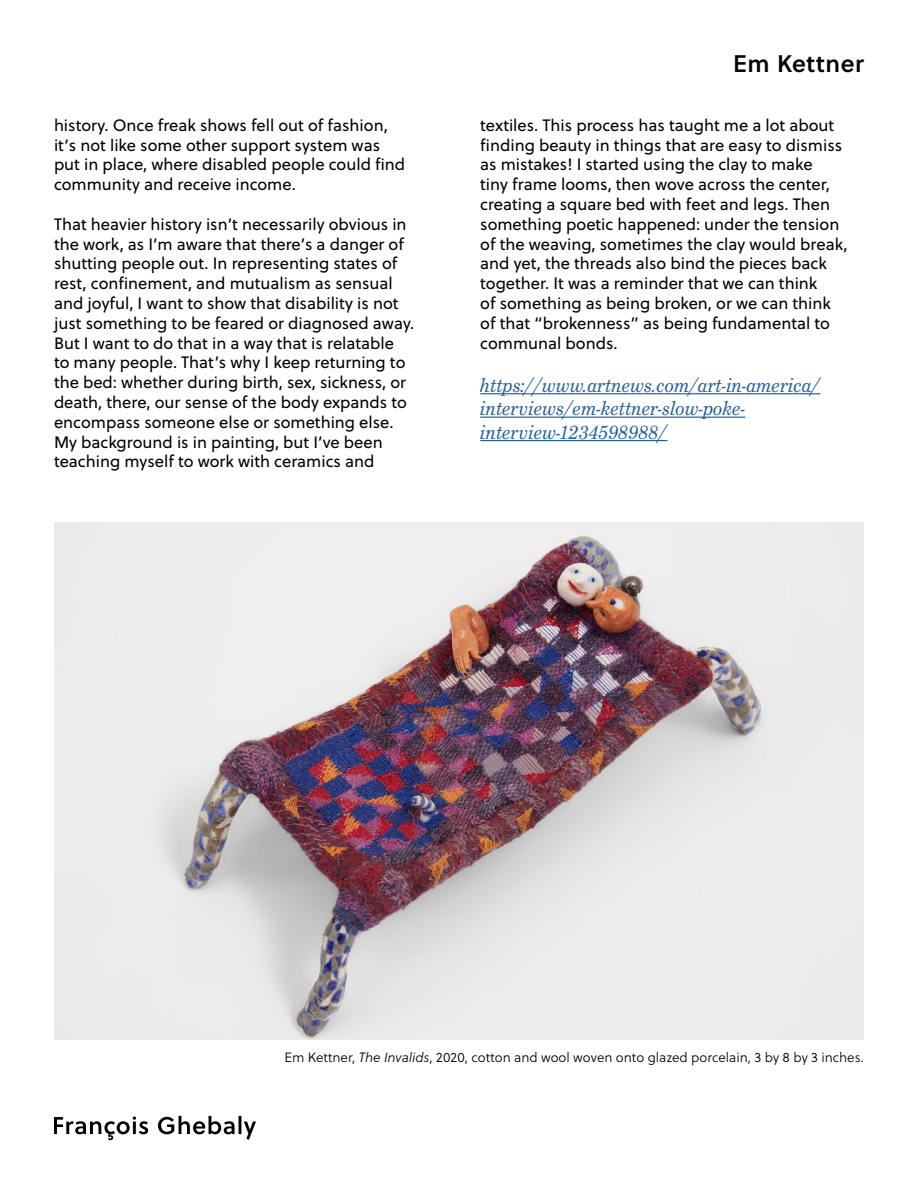
<style>
.page{position:relative;width:918px;height:1188px;background:#fff}
.page>*{position:absolute;margin:0;border:0;box-sizing:border-box;transform-origin:0 0}
.t1{font:24px "Soleil Sb";letter-spacing:.025em;color:#000}
.t2{font:italic 19.5px/23.4px "Grad";color:#215e9e}
.t3{font:16.5px/19.8px "Soleil";color:#000}
.t4{font:13.5px "Soleil Lt";color:#000}
.s1{font-style:italic}
</style>
<div class="page">
<hr style="left:480px;top:393px;width:340px;height:1px;background:#215e9e">
<hr style="left:480px;top:417px;width:265px;height:1px;background:#215e9e">
<hr style="left:480px;top:440px;width:187px;height:1px;background:#215e9e">
<svg style="left:54px;top:1116px;width:202px;height:24px"></svg>
<img style="left:54px;top:523px;width:810px;height:517px">
<p class="t3" style="left:54px;top:115px;width:353px">history. Once freak shows fell out of fashion, it’s not like some other support system was put in place, where disabled people could find community and receive income.</p>
<p class="t3" style="left:54px;top:214px;width:362px">That heavier history isn’t necessarily obvious in the work, as I’m aware that there’s a danger of shutting people out. In representing states of rest, confinement, and mutualism as sensual and joyful, I want to show that disability is not just something to be feared or diagnosed away.<br>But I want to do that in a way that is relatable<br>to many people. That’s why I keep returning to the bed: whether during birth, sex, sickness, or death, there, our sense of the body expands to encompass someone else or something else.<br>My background is in painting, but I’ve been teaching myself to work with ceramics and</p>
<h1 class="t1" style="left:733px;top:45px;width:132px">Em Kettner</h1>
<p class="t3" style="left:480px;top:115px;width:369px">textiles. This process has taught me a lot about finding beauty in things that are easy to dismiss as mistakes! I started using the clay to make<br>tiny frame looms, then wove across the center, creating a square bed with feet and legs. Then something poetic happened: under the tension of the weaving, sometimes the clay would break, and yet, the threads also bind the pieces back together. It was a reminder that we can think<br>of something as being broken, or we can think of that “brokenness” as being fundamental to communal bonds.</p>
<p class="t2" style="left:480px;top:373px;width:342px">https://www.artnews.com/art-in-america/ interviews/em-kettner-slow-poke&shy;interview-1234598988/</p>
<p class="t4" style="left:284px;top:1048px;width:581px">Em Kettner, <span class="s1">The Invalids</span>, 2020, cotton and wool woven onto glazed porcelain, 3 by 8 by 3 inches.</p>
</div>
